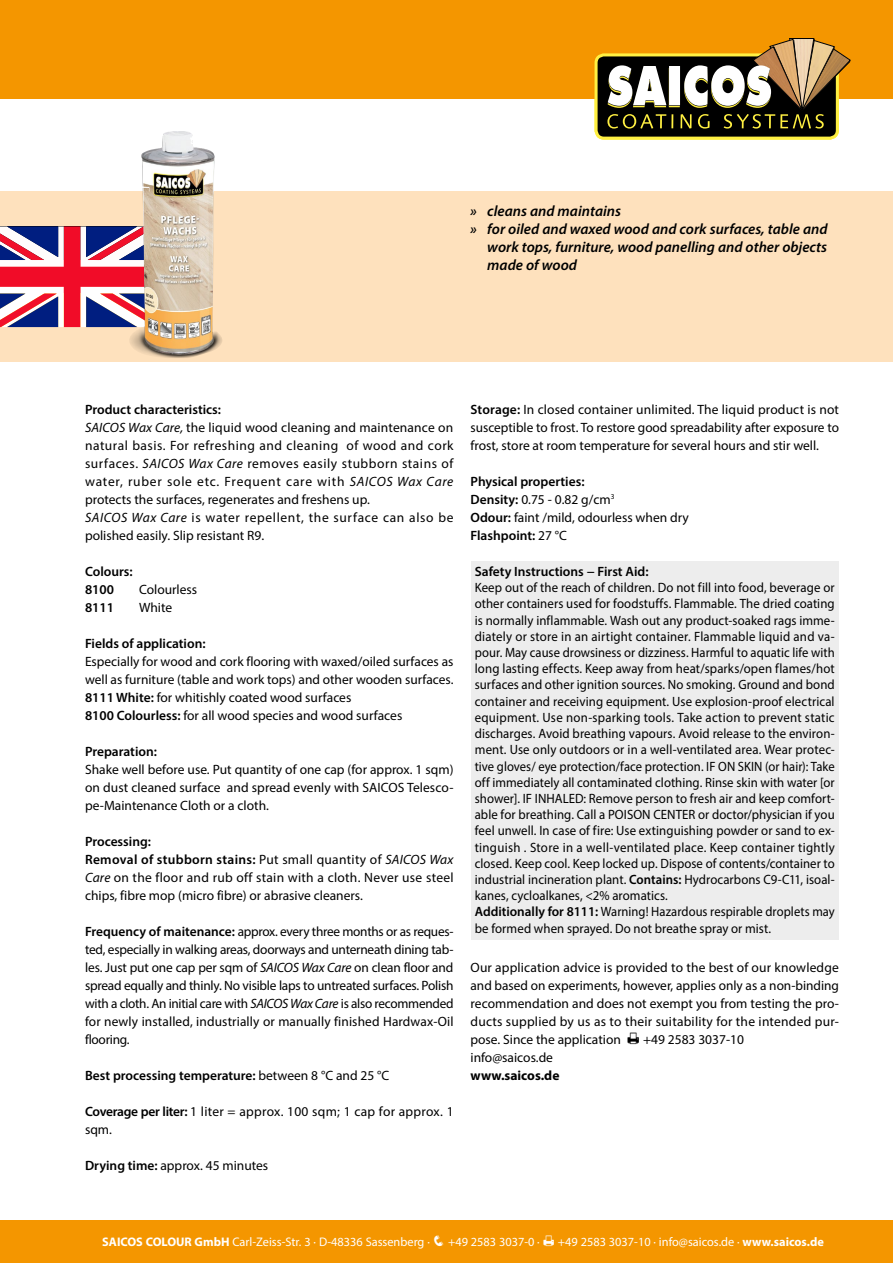
<style>
.page{position:relative;width:893px;height:1263px;background:#fff}
.page>*{position:absolute;margin:0;border:0;box-sizing:border-box;transform-origin:0 0}
.t1{font:italic 600 15px "Myriad Pro";color:#000}
.t2{font:13.5px/18px "Myriad Pro";letter-spacing:.005em;color:#000;text-align:justify}
.t3{font:13.5px/16.2px "Myriad Pro";letter-spacing:.005em;color:#000;scale:.95 1}
.t4{font:13.5px/18px "Myriad Pro";letter-spacing:.04em;color:#000}
.t5{font:600 13.5px/18px "Myriad Pro";color:#000}
.t6{font:700 13.5px "Myriad Pro";color:#000}
.t7{font:12.45px "Myriad Pro";color:#fff}
.s1{font-weight:600}
.s2{font-style:italic}
.s3{font-weight:400}
.s4{font-weight:700}
</style>
<div class="page">
<div style="left:0;top:191px;width:893px;height:170px;background:#fee1bd"></div>
<div style="left:0;top:0;width:893px;height:99px;background:#f49600"></div>
<div style="left:596px;top:55px;width:241px;height:83px;background:#000;border-radius:8px"></div>
<div style="left:594px;top:53px;width:245px;height:87px;border:3px solid #fff042;border-radius:8px"></div>
<svg style="left:607px;top:38px;width:243px;height:91px"></svg>
<div style="left:0;top:1220px;width:893px;height:43px;background:#f49600"></div>
<div style="left:472px;top:561px;width:367px;height:379px;background:#ededed"></div>
<svg style="left:0;top:226px;width:123px;height:101px;background:#af6085"></svg>
<img style="left:123px;top:131px;width:99px;height:227px">
<p class="t1" style="left:470px;top:201px;width:152px">» cleans and maintains</p>
<p class="t1" style="left:470px;top:219px;width:359px">» for oiled and waxed wood and cork surfaces, table and</p>
<p class="t1" style="left:487px;top:237px;width:341px">work tops, furniture, wood panelling and other objects</p>
<p class="t1" style="left:487px;top:255px;width:91px">made of wood</p>
<p class="t4" style="left:85px;top:400px;width:370px"><span class="s1">Product characteristics:<br></span><span class="s2">SAICOS Wax Care,</span> the liquid wood cleaning and maintenance on natural basis. For refreshing and cleaning of wood and cork surfaces. <span class="s2">SAICOS Wax Care</span> removes easily stubborn stains of water, ruber sole etc. Frequent care with <span class="s2">SAICOS Wax Care </span>protects the surfaces, regenerates and freshens up.<br><span class="s2">SAICOS Wax Care</span> is water repellent, the surface can also be polished easily. Slip resistant R9.</p>
<p class="t5" style="left:85px;top:562px;width:49px">Colours:<br>8100</p>
<p class="t2" style="left:139px;top:580px;width:60px">Colourless</p>
<p class="t5" style="left:85px;top:598px;width:30px">8111</p>
<p class="t2" style="left:139px;top:598px;width:35px">White</p>
<p class="t5" style="left:85px;top:634px;width:122px">Fields of application:</p>
<p class="t2" style="left:85px;top:652px;width:370px;text-align:left">Especially for wood and cork flooring with waxed/oiled surfaces as well as furniture (table and work tops) and other wooden surfaces.<br><span class="s1">8111 White:</span> for whitishly coated wood surfaces<br><span class="s1">8100 Colourless:</span> for all wood species and wood surfaces</p>
<p class="t5" style="left:85px;top:742px;width:73px">Preparation:</p>
<p class="t2" style="left:85px;top:760px;width:370px">Shake well before use. Put quantity of one cap (for approx. 1 sqm) on dust cleaned surface and spread evenly with SAICOS Telesco&shy;pe-Maintenance Cloth or a cloth.</p>
<p class="t2" style="left:85px;top:832px;width:370px;text-align:left"><span class="s1">Processing:<br>Removal of stubborn stains:</span> Put small quantity of <span class="s2">SAICOS Wax Care</span> on the floor and rub off stain with a cloth. Never use steel chips, fibre mop (micro fibre) or abrasive cleaners.</p>
<p class="t2" style="left:85px;top:922px;width:370px"><span class="s1">Frequency of maitenance:</span> approx. every three months or as reques&shy;ted, especially in walking areas, doorways and unterneath dining tab&shy;les. Just put one cap per sqm of <span class="s2">SAICOS Wax Care</span> on clean floor and spread equally and thinly. No visible laps to untreated surfaces. Polish with a cloth. An initial care with <span class="s2">SAICOS Wax Care</span> is also recommended for newly installed, industrially or manually finished Hardwax-Oil flooring.</p>
<p class="t5" style="left:85px;top:1066px;width:306px">Best processing temperature: <span class="s3">between 8 °C and 25 °C</span></p>
<p class="t2" style="left:85px;top:1102px;width:370px"><span class="s1">Coverage per liter:</span> 1 liter = approx. 100 sqm; 1 cap for approx. 1 sqm.</p>
<p class="t2" style="left:85px;top:1156px;width:185px"><span class="s1">Drying time:</span> approx. 45 minutes</p>
<p class="t2" style="left:470px;top:400px;width:370px"><span class="s1">Storage:</span> In closed container unlimited. The liquid product is not susceptible to frost. To restore good spreadability after exposure to frost, store at room temperature for several hours and stir well.</p>
<p class="t5" style="left:470px;top:472px;width:220px">Physical properties:<br>Density: <span class="s3">0.75 - 0.82 g/cm</span><sup>3<br></sup>Odour: <span class="s3">faint /mild, odourless when dry<br></span>Flashpoint: <span class="s3">27 °C</span></p>
<p class="t5" style="left:475px;top:562px;width:175px">Safety Instructions − First Aid:</p>
<p class="t3" style="left:475px;top:579px;width:380px">Keep out of the reach of children. Do not fill into food, beverage or other containers used for foodstuffs. Flammable. The dried coating is normally inflammable. Wash out any product-soaked rags imme&shy;diately or store in an airtight container. Flammable liquid and va&shy;pour. May cause drowsiness or dizziness. Harmful to aquatic life with long lasting effects. Keep away from heat/sparks/open flames/hot surfaces and other ignition sources. No smoking. Ground and bond container and receiving equipment. Use explosion-proof electrical equipment. Use non-sparking tools. Take action to prevent static discharges. Avoid breathing vapours. Avoid release to the environ&shy;ment. Use only outdoors or in a well-ventilated area. Wear protec&shy;tive gloves/ eye protection/face protection. IF ON SKIN (or hair): Take off immediately all contaminated clothing. Rinse skin with water [or shower]. IF INHALED: Remove person to fresh air and keep comfort&shy;able for breathing. Call a POISON CENTER or doctor/physician if you feel unwell. In case of fire: Use extinguishing powder or sand to ex&shy;tinguish . Store in a well-ventilated place. Keep container tightly closed. Keep cool. Keep locked up. Dispose of contents/container to industrial incineration plant. <span class="s1">Contains:</span> Hydrocarbons C9-C11, isoal&shy;kanes, cycloalkanes, &lt;2% aromatics.<br><span class="s1">Additionally for 8111:</span> Warning! Hazardous respirable droplets may be formed when sprayed. Do not breathe spray or mist.</p>
<p class="t2" style="left:470px;top:958px;width:370px">Our application advice is provided to the best of our knowledge and based on experiments, however, applies only as a non-binding recommendation and does not exempt you from testing the pro&shy;ducts supplied by us as to their suitability for the intended pur&shy;pose. Since the application</p>
<p class="t2" style="left:643px;top:1030px;width:103px">+49 2583 3037-10</p>
<p class="t2" style="left:470px;top:1048px;width:84px">info@saicos.de</p>
<p class="t6" style="left:470px;top:1067px;width:90px">www.saicos.de</p>
<p class="t7" style="left:102px;top:1234px;width:439px"><span class="s4">SAICOS COLOUR GmbH</span> Carl-Zeiss-Str. 3 · D-48336 Sassenberg · ❑ +49 2583 3037-0 ·</p>
<p class="t7" style="left:558px;top:1234px;width:267px">+49 2583 3037-10 · info@saicos.de · <span class="s4">www.saicos.de</span></p>
</div>
